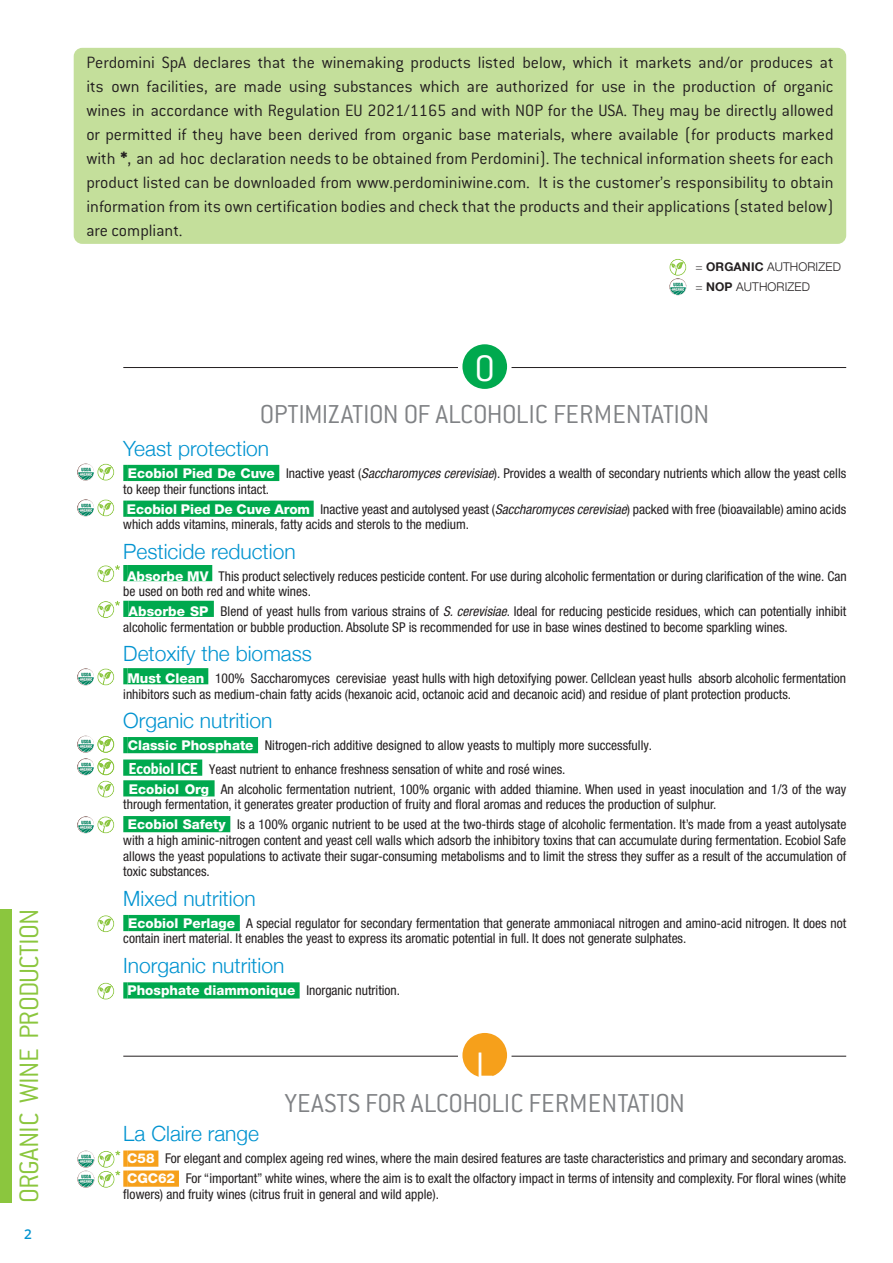
<style>
.page{position:relative;width:893px;height:1263px;background:#fff}
.page>*{position:absolute;margin:0;border:0;box-sizing:border-box;transform-origin:0 0}
.t1{font:300 40.5px "Conduit ITC";color:#fff}
.t2{font:300 29.25px "Conduit ITC";letter-spacing:-.025em;color:#8bc63e}
.t3{font:300 28.5px "Conduit ITC";letter-spacing:-.015em;color:#808285}
.t4{font:300 21px "Helvetica Neue";color:#0093d0}
.t5{font:300 18px/24px "Conduit ITC";color:#231f20;text-align:justify}
.t6{font:condensed 13.5px/15.5px "Helvetica Neue";color:#231f20}
.t7{font:800 13.5px "Helvetica Neue";color:#fff}
.t8{font:600 13.5px "Open Sans";color:#0093d0}
.t9{font:300 12px/19.5px "Helvetica Neue";letter-spacing:.01em;color:#231f20}
.s1{font-family:"Conduit ITC Light";font-weight:400}
.s2{font-weight:700}
.s3{font-weight:800;font-stretch:normal;color:#fff}
.s4{font-style:italic}
.s5{font-family:"Lato";font-weight:900;font-stretch:normal;font-size:15px;color:#fff}
.s6{font-weight:400;font-stretch:condensed;color:#231f20}
</style>
<div class="page">
<div style="left:123px;top:761px;width:79px;height:13px;background:#00a94e"></div>
<div style="left:0;top:909px;width:12px;height:294px;background:#8bc63e"></div>
<hr style="left:123px;top:367px;width:723px;height:1px;background:#231f20">
<div style="left:123px;top:465px;width:5px;height:16px;background:#00a94e"></div>
<div style="left:128px;top:465px;width:151px;height:16px;background:#00a94e"></div>
<svg style="left:123px;top:501px;width:4px;height:16px"></svg>
<div style="left:127px;top:501px;width:187px;height:16px;background:#00a94e"></div>
<svg style="left:123px;top:565px;width:4px;height:16px"></svg>
<div style="left:127px;top:565px;width:85px;height:16px;background:#00a94e"></div>
<div style="left:123px;top:601px;width:6px;height:16px;background:#00a94e"></div>
<div style="left:129px;top:601px;width:85px;height:16px;background:#00a94e"></div>
<svg style="left:123px;top:668px;width:4px;height:16px"></svg>
<div style="left:127px;top:668px;width:81px;height:16px;background:#00a94e"></div>
<div style="left:123px;top:737px;width:5px;height:16px;background:#00a94e"></div>
<div style="left:128px;top:737px;width:130px;height:16px;background:#00a94e"></div>
<div style="left:123px;top:780px;width:92px;height:16px;background:#00a94e"></div>
<div style="left:123px;top:816px;width:5px;height:16px;background:#00a94e"></div>
<div style="left:128px;top:816px;width:102px;height:16px;background:#00a94e"></div>
<div style="left:123px;top:915px;width:5px;height:16px;background:#00a94e"></div>
<div style="left:128px;top:915px;width:112px;height:16px;background:#00a94e"></div>
<div style="left:123px;top:982px;width:5px;height:16px;background:#00a94e"></div>
<div style="left:128px;top:982px;width:172px;height:16px;background:#00a94e"></div>
<hr style="left:123px;top:1056px;width:723px;height:1px;background:#231f20">
<svg style="left:123px;top:1150px;width:4px;height:17px"></svg>
<div style="left:127px;top:1150px;width:31px;height:17px;background:#f6a01b"></div>
<svg style="left:123px;top:1170px;width:4px;height:17px"></svg>
<div style="left:127px;top:1170px;width:52px;height:17px;background:#f6a01b"></div>
<div style="left:460px;top:342px;width:49px;height:49px;background:#00a94e;border-radius:50%"></div>
<div style="left:458px;top:340px;width:54px;height:53px;border:4px solid #fff;border-radius:50%"></div>
<svg style="left:97px;top:464px;width:17px;height:17px"></svg>
<img style="left:77px;top:463px;width:17px;height:18px;border-radius:9px">
<svg style="left:97px;top:499px;width:17px;height:17px"></svg>
<img style="left:77px;top:499px;width:17px;height:17px;border-radius:9px">
<svg style="left:97px;top:565px;width:23px;height:17px"></svg>
<svg style="left:97px;top:601px;width:23px;height:17px"></svg>
<svg style="left:97px;top:668px;width:17px;height:17px"></svg>
<img style="left:77px;top:668px;width:17px;height:17px;border-radius:9px">
<img style="left:77px;top:736px;width:17px;height:17px;border-radius:9px">
<svg style="left:97px;top:816px;width:17px;height:17px"></svg>
<img style="left:77px;top:816px;width:17px;height:17px;border-radius:9px">
<svg style="left:97px;top:915px;width:17px;height:17px"></svg>
<svg style="left:97px;top:982px;width:17px;height:18px"></svg>
<div style="left:460px;top:1031px;width:49px;height:49px;background:#f6a01b;border-radius:50%"></div>
<div style="left:458px;top:1028px;width:54px;height:54px;border:4px solid #fff;border-radius:50%"></div>
<img style="left:77px;top:1151px;width:17px;height:17px;border-radius:9px">
<svg style="left:98px;top:1151px;width:22px;height:37px"></svg>
<img style="left:77px;top:1171px;width:17px;height:17px;border-radius:9px">
<div style="left:74px;top:48px;width:772px;height:196px;background:#c4df9b;border-radius:9px"></div>
<svg style="left:669px;top:259px;width:17px;height:17px"></svg>
<img style="left:669px;top:278px;width:17px;height:17px;border-radius:9px">
<svg style="left:97px;top:736px;width:17px;height:62px"></svg>
<img style="left:77px;top:758px;width:17px;height:17px;border-radius:9px">
<h2 class="t2" style="left:13px;top:1203px;width:295px;rotate:-90deg">ORGANIC WINE PRODUCTION</h2>
<p class="t8" style="left:24px;top:1225px;width:9px">2</p>
<p class="t5" style="left:86px;top:50px;width:749px">Perdomini SpA declares that the winemaking products listed below, which it markets and/or produces at its own facilities, are made using substances which are authorized for use in the production of organic wines in accordance with Regulation EU <span class="s1">2021/1165</span> and with NOP for the USA. They may be directly allowed or permitted if they have been derived from organic base materials, where available (for products marked with <span class="s2">*</span>, an ad hoc declaration needs to be obtained from Perdomini). The technical information sheets for each product listed can be downloaded from www.perdominiwine.com. It is the customer’s responsibility to obtain information from its own certification bodies and check that the products and their applications (stated below) are compliant.</p>
<p class="t9" style="left:695px;top:257px;width:147px">= <span class="s2">ORGANIC</span> AUTHORIZED = <span class="s2">NOP</span> AUTHORIZED</p>
<h1 class="t1" style="left:474px;top:346px;width:22px">O</h1>
<h3 class="t3" style="left:260px;top:399px;width:451px">OPTIMIZATION OF ALCOHOLIC FERMENTATION</h3>
<h3 class="t4" style="left:123px;top:431px;width:147px">Yeast protection</h3>
<p class="t6" style="left:123px;top:465px;width:724px;text-indent:5px"><span class="s3">Ecobiol Pied De Cuve</span> Inactive yeast (<span class="s4">Saccharomyces cerevisiae</span>). Provides a wealth of secondary nutrients which allow the yeast cells to keep their functions intact.</p>
<p class="t6" style="left:123px;top:501px;width:724px"><span class="s3">Ecobiol Pied De Cuve Arom</span> Inactive yeast and autolysed yeast (<span class="s4">Saccharomyces cerevisiae</span>) packed with free (bioavailable) amino acids which adds vitamins, minerals, fatty acids and sterols to the medium.</p>
<h3 class="t4" style="left:123px;top:534px;width:174px">Pesticide reduction</h3>
<p class="t6" style="left:123px;top:568px;width:725px"><span class="s3">Absorbe MV</span> This product selectively reduces pesticide content. For use during alcoholic fermentation or during clarification of the wine. Can be used on both red and white wines.</p>
<p class="t6" style="left:123px;top:603px;width:724px;text-indent:5px"><span class="s3">Absorbe SP</span> Blend of yeast hulls from various strains of <span class="s4">S. cerevisiae</span>. Ideal for reducing pesticide residues, which can potentially inhibit alcoholic fermentation or bubble production. Absolute SP is recommended for use in base wines destined to become sparkling wines.</p>
<h3 class="t4" style="left:123px;top:637px;width:190px">Detoxify the biomass</h3>
<p class="t6" style="left:123px;top:671px;width:724px;text-indent:4px"><span class="s3">Must Clean</span> 100% Saccharomyces cerevisiae yeast hulls with high detoxifying power. Cellclean yeast hulls absorb alcoholic fermentation inhibitors such as medium-chain fatty acids (hexanoic acid, octanoic acid and decanoic acid) and residue of plant protection products.</p>
<h3 class="t4" style="left:123px;top:704px;width:150px">Organic nutrition</h3>
<p class="t6" style="left:128px;top:733px;width:526px;line-height:23.9px"><span class="s3">Classic Phosphate</span> Nitrogen-rich additive designed to allow yeasts to multiply more successfully.<br><span class="s5">Ecobiol ICE</span> Yeast nutrient to enhance freshness sensation of white and rosé wines.</p>
<p class="t6" style="left:123px;top:781px;width:724px;text-indent:6px"><span class="s3">Ecobiol Org</span> An alcoholic fermentation nutrient, 100% organic with added thiamine. When used in yeast inoculation and 1/3 of the way through fermentation, it generates greater production of fruity and floral aromas and reduces the production of sulphur.</p>
<p class="t6" style="left:123px;top:816px;width:724px;text-align:justify;text-indent:5px"><span class="s3">Ecobiol Safety</span> Is a 100% organic nutrient to be used at the two-thirds stage of alcoholic fermentation. It’s made from a yeast autolysate with a high aminic-nitrogen content and yeast cell walls which adsorb the inhibitory toxins that can accumulate during fermentation. Ecobiol Safe allows the yeast populations to activate their sugar-consuming metabolisms and to limit the stress they suffer as a result of the accumulation of toxic substances.</p>
<h3 class="t4" style="left:123px;top:881px;width:134px">Mixed nutrition</h3>
<p class="t6" style="left:123px;top:915px;width:724px;text-indent:5px"><span class="s3">Ecobiol Perlage</span> A special regulator for secondary fermentation that generate ammoniacal nitrogen and amino-acid nitrogen. It does not contain inert material. It enables the yeast to express its aromatic potential in full. It does not generate sulphates.</p>
<h3 class="t4" style="left:123px;top:948px;width:163px">Inorganic nutrition</h3>
<p class="t7" style="left:128px;top:982px;width:274px">Phosphate diammonique <span class="s6">Inorganic nutrition.</span></p>
<h1 class="t1" style="left:476px;top:1043px;width:20px">L</h1>
<h3 class="t3" style="left:284px;top:1087px;width:402px">YEASTS FOR ALCOHOLIC FERMENTATION</h3>
<h3 class="t4" style="left:123px;top:1117px;width:137px">La Claire range</h3>
<p class="t6" style="left:127px;top:1148px;width:721px;line-height:20px"><span class="s3">C58</span> For elegant and complex ageing red wines, where the main desired features are taste characteristics and primary and secondary aromas.<br><span class="s3">CGC62</span> For “important” white wines, where the aim is to exalt the olfactory impact in terms of intensity and complexity. For floral wines (white</p>
<p class="t6" style="left:123px;top:1187px;width:317px">flowers) and fruity wines (citrus fruit in general and wild apple).</p>
</div>
